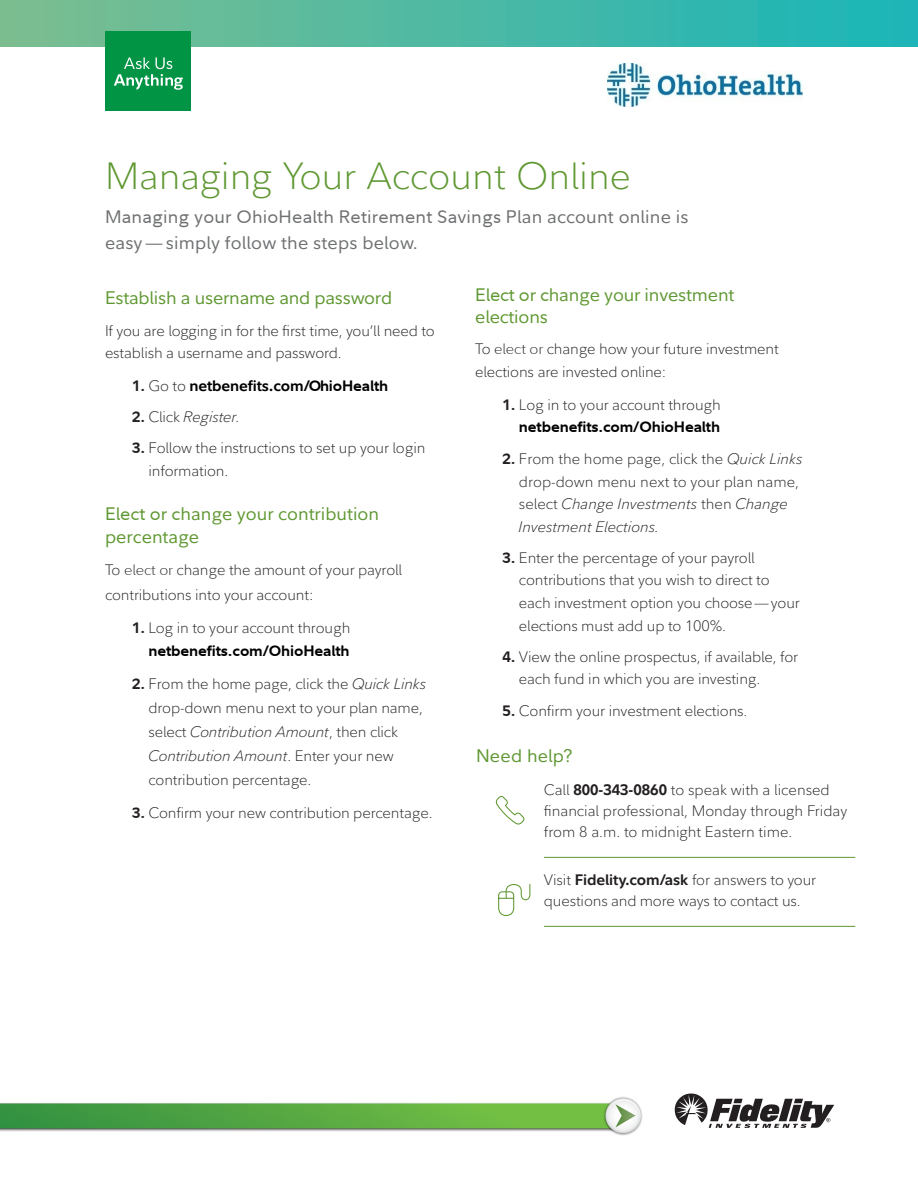
<style>
.page{position:relative;width:918px;height:1188px;background:#fff}
.page>*{position:absolute;margin:0;border:0;box-sizing:border-box;transform-origin:0 0}
.t1{font:300 37.5px "Fidelity Sans";color:#5f9832}
.t2{font:18px/23px "Fidelity Sans";letter-spacing:-.01em;color:#5f9832}
.t3{font:18px/26px "Fidelity Sans";letter-spacing:.01em;color:#6d6f71}
.t4{font:18px "Fidelity Sans";letter-spacing:.01em;color:#5f9832}
.t5{font:300 15px/22.5px "Fidelity Sans";letter-spacing:-.01em;color:#231f20}
.t6{font:700 15px/23.2px "Fidelity Sans";letter-spacing:-.01em;color:#000;text-align:right}
.t7{font:italic 300 15px "Fidelity Sans";letter-spacing:-.01em;color:#231f20}
.s1{color:#231f20}
.s2{font-weight:300;color:#231f20}
.s3{font-weight:700;font-style:normal}
.s4{font-style:normal}
.s5{font-weight:700}
.s6{font-style:italic}
</style>
<div class="page">
<svg style="left:674px;top:1093px;width:160px;height:35px"></svg>
<div style="left:0;top:0;width:918px;height:47px;background:linear-gradient(to right,#7dbd8f,#1bb5b8)"></div>
<div style="left:105px;top:32px;width:85px;height:79px;background:#009444"></div>
<svg style="left:114px;top:57px;width:69px;height:33px"></svg>
<img style="left:614px;top:1097px;width:29px;height:39px">
<svg style="left:605px;top:1098px;width:36px;height:35px"></svg>
<svg style="left:0;top:1099px;width:640px;height:34px"></svg>
<hr style="left:544px;top:857px;width:311px;height:1px;background:#5f9832">
<hr style="left:544px;top:926px;width:311px;height:1px;background:#5f9832">
<svg style="left:495px;top:796px;width:30px;height:29px"></svg>
<svg style="left:498px;top:883px;width:33px;height:33px"></svg>
<img style="left:608px;top:63px;width:194px;height:43px">
<h1 class="t1" style="left:105px;top:152px;width:527px">Managing Your Account Online</h1>
<p class="t3" style="left:105px;top:204px;width:585px">Managing your OhioHealth Retirement Savings Plan account online is easy—simply follow the steps below.</p>
<p class="t2" style="left:105px;top:286px;width:289px">Establish a username and password</p>
<p class="t5" style="left:105px;top:319px;width:331px">If you are logging in for the first time, you’ll need to establish a username and password.</p>
<p class="t6" style="left:132px;top:373px;width:258px"><span class="s1">1.</span> <span class="s2">Go to</span> netbenefits.com/OhioHealth</p>
<p class="t7" style="left:132px;top:407px;width:109px"><span class="s3">2.</span> <span class="s4">Click</span> Register.</p>
<p class="t5" style="left:148px;top:437px;width:278px;text-indent:-16px"><span class="s5">3.</span> Follow the instructions to set up your login information.</p>
<p class="t2" style="left:105px;top:502px;width:276px">Elect or change your contribution percentage</p>
<p class="t5" style="left:105px;top:558px;width:299px;line-height:24.2px">To elect or change the amount of your payroll contributions into your account:</p>
<p class="t6" style="left:132px;top:615px;width:220px"><span class="s1">1.</span> <span class="s2">Log in to your account through </span>netbenefits.com/OhioHealth</p>
<p class="t5" style="left:148px;top:672px;width:279px;line-height:24px;text-indent:-16px"><span class="s5">2.</span> From the home page, click the <span class="s6">Quick Links </span>drop-down menu next to your plan name, select <span class="s6">Contribution Amount</span>, then click <span class="s6">Contribution Amount</span>. Enter your new contribution percentage.</p>
<p class="t5" style="left:132px;top:802px;width:302px"><span class="s5">3.</span> Confirm your new contribution percentage.</p>
<p class="t2" style="left:475px;top:284px;width:261px;line-height:21.6px">Elect or change your investment elections</p>
<p class="t5" style="left:475px;top:337px;width:305px">To elect or change how your future investment elections are invested online:</p>
<p class="t6" style="left:503px;top:394px;width:220px;line-height:21.8px"><span class="s1">1.</span> <span class="s2">Log in to your account through </span>netbenefits.com/OhioHealth</p>
<p class="t5" style="left:519px;top:448px;width:285px;text-indent:-16px"><span class="s5">2.</span> From the home page, click the <span class="s6">Quick Links </span>drop-down menu next to your plan name, select <span class="s6">Change Investments</span> then <span class="s6">Change Investment Elections.</span></p>
<p class="t5" style="left:519px;top:547px;width:282px;text-indent:-16px"><span class="s5">3.</span> Enter the percentage of your payroll contributions that you wish to direct to each investment option you choose—your elections must add up to 100%.</p>
<p class="t5" style="left:519px;top:645px;width:281px;text-indent:-16px"><span class="s5">4.</span> View the online prospectus, if available, for each fund in which you are investing.</p>
<p class="t5" style="left:503px;top:699px;width:246px"><span class="s5">5.</span> Confirm your investment elections.</p>
<p class="t4" style="left:476px;top:744px;width:98px">Need help?</p>
<p class="t5" style="left:544px;top:779px;width:305px;line-height:21px">Call <span class="s5">800-343-0860</span> to speak with a licensed financial professional, Monday through Friday from 8 a.m. to midnight Eastern time.</p>
<p class="t5" style="left:544px;top:869px;width:274px;line-height:21px">Visit <span class="s5">Fidelity.com/ask</span> for answers to your questions and more ways to contact us.</p>
</div>
